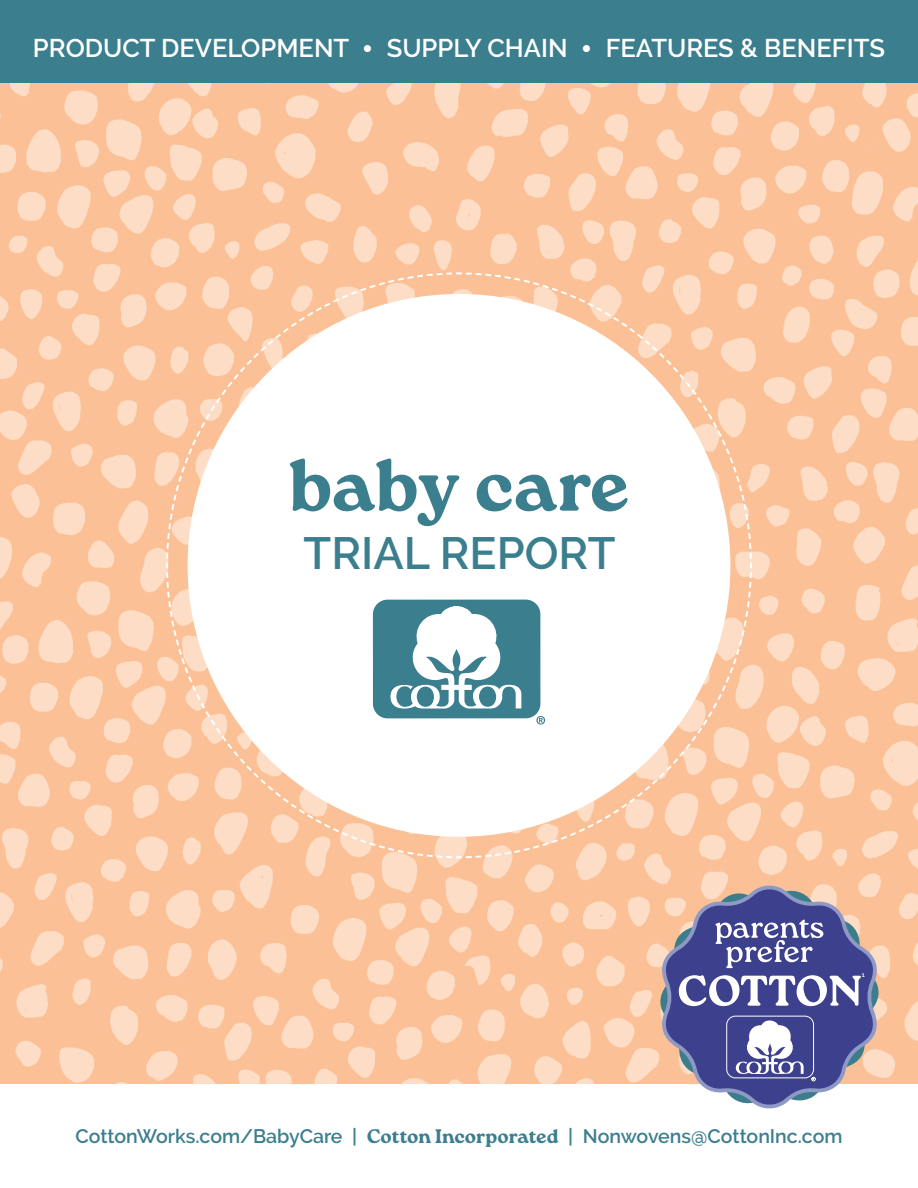
<style>
.page{position:relative;width:918px;height:1188px;background:#fff}
.page>*{position:absolute;margin:0;border:0;box-sizing:border-box;transform-origin:0 0}
.t1{font:900 73.5px "Roca";letter-spacing:-.005em;color:#3b7e8d}
.t2{font:600 45px "Raleway";color:#3b7e8d}
.t3{font:600 25.5px "Raleway";color:#fff}
.t4{font:600 19.5px "Raleway";color:#3b7e8d}
.t5{font:600 6.45px "Raleway";color:#fff}
.s1{font-size:35.7px}
.s2{font-family:"Roca";font-weight:900}
</style>
<div class="page">
<img style="left:0;top:83px;width:918px;height:1001px">
<svg style="left:165px;top:271px;width:588px;height:588px"></svg>
<div style="left:0;top:0;width:918px;height:83px;background:#3b7e8d"></div>
<svg style="left:656px;top:880px;width:227px;height:229px;background:#9387a3"></svg>
<svg style="left:679px;top:975px;width:182px;height:31px"></svg>
<svg style="left:715px;top:920px;width:108px;height:48px"></svg>
<svg style="left:726px;top:1016px;width:90px;height:65px"></svg>
<p class="t3" style="left:33px;top:33px;width:854px">PRODUCT DEVELOPMENT <span class="s1">•</span> SUPPLY CHAIN <span class="s1">•</span> FEATURES &amp; BENEFITS</p>
<p class="t1" style="left:289px;top:442px;width:342px">baby care</p>
<p class="t2" style="left:304px;top:527px;width:313px">TRIAL REPORT</p>
<p class="t5" style="left:862px;top:971px;width:5px">1</p>
<p class="t4" style="left:75px;top:1125px;width:769px">CottonWorks.com/BabyCare | <span class="s2">Cotton Incorporated</span> | Nonwovens@CottonInc.com</p>
</div>
